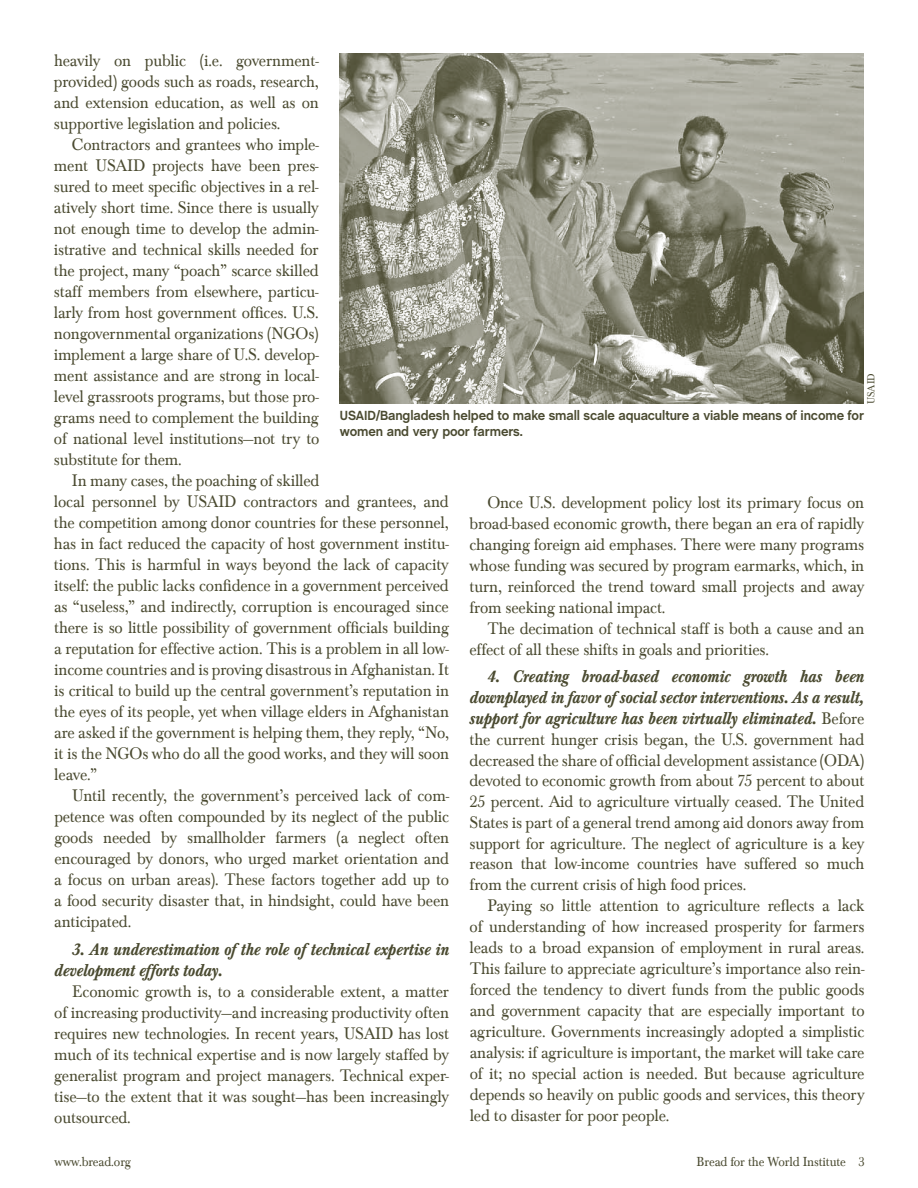
<style>
.page{position:relative;width:918px;height:1188px;background:#fff}
.page>*{position:absolute;margin:0;border:0;box-sizing:border-box;transform-origin:0 0}
.t1{font:17.25px/21px "Baskerville Com";letter-spacing:-.01em;color:#4a4a30;text-align:justify;scale:.95 1}
.t2{font:italic 500 17.25px/21px "Baskerville Com";letter-spacing:-.01em;color:#4a4a30;scale:.95 1}
.t3{font:700 13.5px/16.2px "Chalet";letter-spacing:-.01em;color:#4a4a30;scale:.95 1}
.t4{font:13.5px "Baskerville Com";letter-spacing:-.01em;color:#4a4a30;scale:.95 1}
.t5{font:10.5px "Baskerville Com";letter-spacing:-.015em;color:#4a4a30;scale:.95 1}
.s1{font-weight:500;font-style:italic}
</style>
<div class="page">
<img style="left:339px;top:54px;width:525px;height:350px">
<p class="t1" style="left:54px;top:50px;width:280px">heavily on public (i.e. government&shy;provided) goods such as roads, research, and extension education, as well as on supportive legislation and policies.</p>
<p class="t1" style="left:54px;top:134px;width:281px;text-indent:18px">Contractors and grantees who imple&shy;ment USAID projects have been pres&shy;sured to meet specific objectives in a rel&shy;atively short time. Since there is usually not enough time to develop the admin&shy;istrative and technical skills needed for the project, many “poach” scarce skilled staff members from elsewhere, particu&shy;larly from host government offices. U.S. nongovernmental organizations (NGOs) implement a large share of U.S. develop&shy;ment assistance and are strong in local&shy;level grassroots programs, but those pro&shy;grams need to complement the building of national level institutions—not try to substitute for them.</p>
<p class="t1" style="left:54px;top:470px;width:418px;text-align:left;text-indent:18px">In many cases, the poaching of skilled<br>local personnel by USAID contractors and grantees, and the competition among donor countries for these personnel, has in fact reduced the capacity of host government institu&shy;tions. This is harmful in ways beyond the lack of capacity itself: the public lacks confidence in a government perceived as “useless,” and indirectly, corruption is encouraged since there is so little possibility of government officials building a reputation for effective action. This is a problem in all low&shy;income countries and is proving disastrous in Afghanistan. It is critical to build up the central government’s reputation in the eyes of its people, yet when village elders in Afghanistan are asked if the government is helping them, they reply, “No, it is the NGOs who do all the good works, and they will soon leave.”</p>
<p class="t1" style="left:54px;top:785px;width:417px;text-indent:18px">Until recently, the government’s perceived lack of com&shy;petence was often compounded by its neglect of the public goods needed by smallholder farmers (a neglect often encouraged by donors, who urged market orientation and a focus on urban areas). These factors together add up to a food security disaster that, in hindsight, could have been anticipated.</p>
<p class="t2" style="left:54px;top:938px;width:417px;text-indent:18px">3. An underestimation of the role of technical expertise in development efforts today.</p>
<p class="t1" style="left:54px;top:981px;width:417px;text-indent:18px">Economic growth is, to a considerable extent, a matter of increasing productivity—and increasing productivity often requires new technologies. In recent years, USAID has lost much of its technical expertise and is now largely staffed by generalist program and project managers. Technical exper&shy;tise—to the extent that it was sought—has been increasingly outsourced.</p>
<p class="t5" style="left:865px;top:404px;width:33px;rotate:-90deg">USAID</p>
<p class="t3" style="left:340px;top:408px;width:553px">USAID/Bangladesh helped to make small scale aquaculture a viable means of income for women and very poor farmers.</p>
<p class="t1" style="left:469px;top:492px;width:417px;text-indent:18px">Once U.S. development policy lost its primary focus on broad-based economic growth, there began an era of rapidly changing foreign aid emphases. There were many programs whose funding was secured by program earmarks, which, in turn, reinforced the trend toward small projects and away from seeking national impact.</p>
<p class="t1" style="left:470px;top:618px;width:417px;text-indent:18px">The decimation of technical staff is both a cause and an effect of all these shifts in goals and priorities.</p>
<p class="t1" style="left:469px;top:667px;width:417px;text-indent:18px"><span class="s1">4. Creating broad-based economic growth has been downplayed in favor of social sector interventions. As a result, support for agriculture has been virtually eliminated.</span> Before the current hunger crisis began, the U.S. government had decreased the share of official development assistance (ODA) devoted to economic growth from about 75 percent to about 25 percent. Aid to agriculture virtually ceased. The United States is part of a general trend among aid donors away from support for agriculture. The neglect of agriculture is a key reason that low-income countries have suffered so much from the current crisis of high food prices.</p>
<p class="t1" style="left:470px;top:895px;width:417px;text-indent:18px">Paying so little attention to agriculture reflects a lack of understanding of how increased prosperity for farmers leads to a broad expansion of employment in rural areas.<br>This failure to appreciate agriculture’s importance also rein&shy;forced the tendency to divert funds from the public goods and government capacity that are especially important to agriculture. Governments increasingly adopted a simplistic analysis: if agriculture is important, the market will take care of it; no special action is needed. But because agriculture depends so heavily on public goods and services, this theory led to disaster for poor people.</p>
<p class="t4" style="left:54px;top:1154px;width:82px">www.bread.org</p>
<p class="t4" style="left:697px;top:1154px;width:179px">Bread for the World Institute 3</p>
</div>
